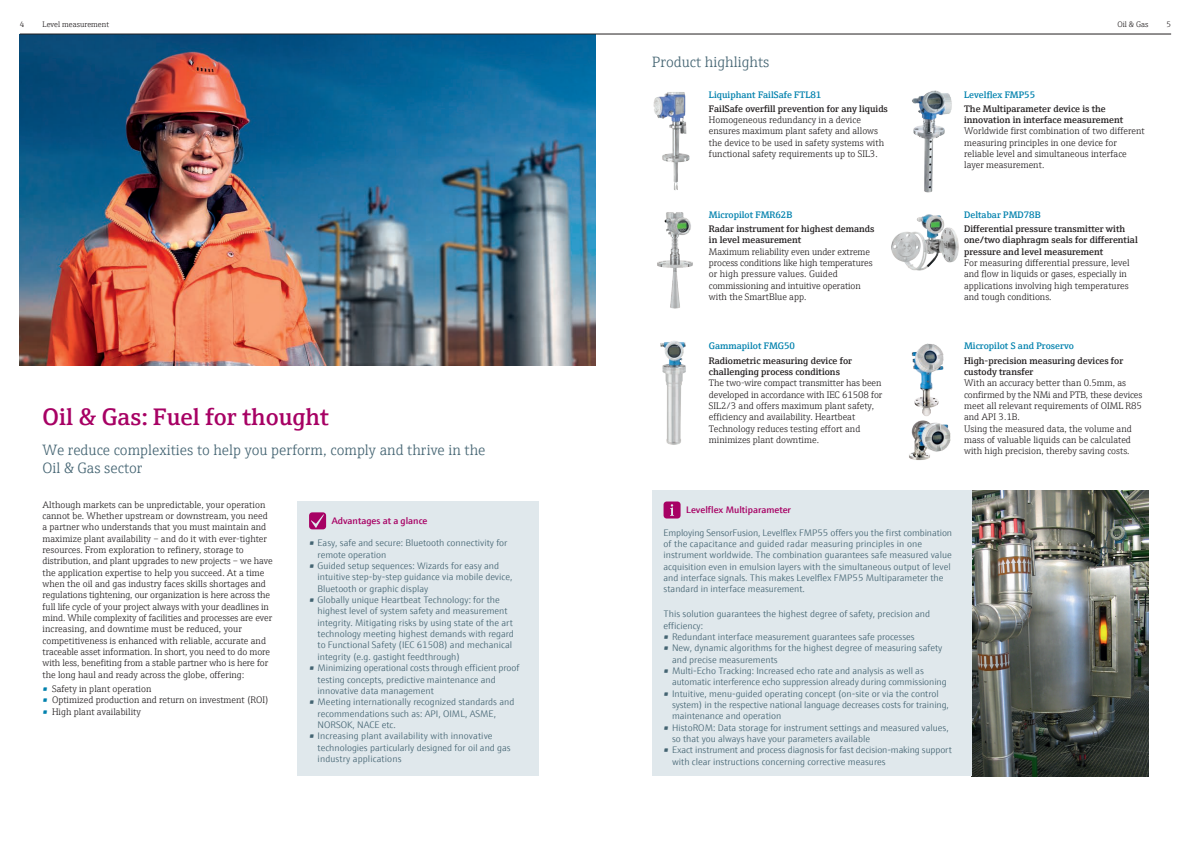
<style>
.page{position:relative;width:1191px;height:842px;background:#fff}
.page>*{position:absolute;margin:0;border:0;box-sizing:border-box;transform-origin:0 0}
.t1{font:600 24px "E+H Serif";color:#a70164}
.t2{font:300 15px/18px "E+H Serif";color:#446472}
.t3{font:300 9.5px/11.3px "E+H Serif";color:#231f20}
.t4{font:300 9.5px/11.3px "E+H Sans";color:#446472}
.t5{font:600 9.5px/11.3px "E+H Serif";color:#231f20}
.t6{font:600 9.5px "E+H Serif";color:#0081ad}
.t7{font:600 9.5px "E+H Sans";color:#a70164}
.t8{font:300 8px "E+H Serif";color:#231f20}
.s1{font-weight:600;color:#0081ad}
</style>
<div class="page">
<img style="left:971px;top:490px;width:177px;height:286px">
<img style="left:911px;top:343px;width:33px;height:73px">
<img style="left:909px;top:420px;width:42px;height:40px">
<img style="left:20px;top:35px;width:575px;height:331px">
<hr style="left:20px;top:34px;width:1151px;height:1px;background:#231f20">
<img style="left:912px;top:91px;width:40px;height:102px">
<img style="left:653px;top:92px;width:37px;height:98px">
<div style="left:298px;top:501px;width:241px;height:275px;background:#e0e8ec"></div>
<svg style="left:309px;top:512px;width:17px;height:17px"></svg>
<div style="left:652px;top:490px;width:319px;height:286px;background:#e0e8ec"></div>
<svg style="left:663px;top:501px;width:17px;height:17px"></svg>
<img style="left:891px;top:214px;width:68px;height:57px">
<img style="left:660px;top:341px;width:26px;height:104px">
<img style="left:657px;top:212px;width:36px;height:97px">
<p class="t8" style="left:20px;top:18px;width:6px">4</p>
<p class="t8" style="left:43px;top:18px;width:68px">Level measurement</p>
<p class="t8" style="left:1117px;top:18px;width:33px">Oil &amp; Gas</p>
<p class="t8" style="left:1166px;top:18px;width:6px">5</p>
<h1 class="t1" style="left:43px;top:398px;width:288px">Oil &amp; Gas: Fuel for thought</h1>
<h2 class="t2" style="left:43px;top:439px;width:444px">We reduce complexities to help you perform, comply and thrive in the<br>Oil &amp; Gas sector</h2>
<p class="t3" style="left:43px;top:498px;width:232px">Although markets can be unpredictable, your operation cannot be. Whether upstream or downstream, you need a partner who understands that you must maintain and maximize plant availability – and do it with ever-tighter resources. From exploration to refinery, storage to distribution, and plant upgrades to new projects – we have the application expertise to help you succeed. At a time when the oil and gas industry faces skills shortages and regulations tightening, our organization is here across the full life cycle of your project always with your deadlines in mind. While complexity of facilities and processes are ever increasing, and downtime must be reduced, your competitiveness is enhanced with reliable, accurate and traceable asset information. In short, you need to do more with less, benefiting from a stable partner who is here for the long haul and ready across the globe, offering:</p>
<p class="t3" style="left:43px;top:682px;width:110px"><span class="s1">•</span> Safety in plant operation</p>
<p class="t3" style="left:43px;top:694px;width:227px"><span class="s1">•</span> Optimized production and return on investment (ROI)</p>
<p class="t3" style="left:43px;top:705px;width:100px"><span class="s1">•</span> High plant availability</p>
<p class="t7" style="left:332px;top:513px;width:97px">Advantages at a glance</p>
<p class="t4" style="left:317px;top:537px;width:191px;text-indent:-9px">• Easy, safe and secure: Bluetooth connectivity for remote operation</p>
<p class="t4" style="left:317px;top:559px;width:196px;text-indent:-9px">• Guided setup sequences: Wizards for easy and intuitive step-by-step guidance via mobile device,<br>Bluetooth or graphic display</p>
<p class="t4" style="left:317px;top:593px;width:198px;text-indent:-9px">• Globally unique Heartbeat Technology: for the highest level of system safety and measurement integrity. Mitigating risks by using state of the art technology meeting highest demands with regard to Functional Safety (IEC 61508) and mechanical integrity (e.g. gastight feedthrough)</p>
<p class="t4" style="left:317px;top:662px;width:203px;text-indent:-9px">• Minimizing operational costs through efficient proof testing concepts, predictive maintenance and innovative data management</p>
<p class="t4" style="left:317px;top:696px;width:198px;text-indent:-9px">• Meeting internationally recognized standards and recommendations such as: API, OIML, ASME,<br>NORSOK, NACE etc.</p>
<p class="t4" style="left:317px;top:730px;width:194px;text-indent:-9px">• Increasing plant availability with innovative technologies particularly designed for oil and gas industry applications</p>
<h2 class="t2" style="left:652px;top:52px;width:119px">Product highlights</h2>
<p class="t6" style="left:709px;top:87px;width:114px">Liquiphant FailSafe FTL81</p>
<p class="t5" style="left:709px;top:102px;width:180px">FailSafe overfill prevention for any liquids</p>
<p class="t3" style="left:709px;top:114px;width:177px">Homogeneous redundancy in a device ensures maximum plant safety and allows the device to be used in safety systems with functional safety requirements up to SIL3.</p>
<p class="t6" style="left:709px;top:207px;width:85px">Micropilot FMR62B</p>
<p class="t5" style="left:709px;top:222px;width:167px">Radar instrument for highest demands in level measurement</p>
<p class="t3" style="left:709px;top:245px;width:165px">Maximum reliability even under extreme process conditions like high temperatures or high pressure values. Guided commissioning and intuitive operation with the SmartBlue app.</p>
<p class="t6" style="left:709px;top:339px;width:88px">Gammapilot FMG50</p>
<p class="t5" style="left:709px;top:354px;width:145px">Radiometric measuring device for challenging process conditions</p>
<p class="t3" style="left:709px;top:377px;width:175px">The two-wire compact transmitter has been developed in accordance with IEC 61508 for SIL2/3 and offers maximum plant safety, efficiency and availability. Heartbeat Technology reduces testing effort and minimizes plant downtime.</p>
<p class="t6" style="left:964px;top:87px;width:73px">Levelflex FMP55</p>
<p class="t5" style="left:964px;top:102px;width:160px">The Multiparameter device is the innovation in interface measurement</p>
<p class="t3" style="left:964px;top:125px;width:182px">Worldwide first combination of two different measuring principles in one device for reliable level and simultaneous interface layer measurement.</p>
<p class="t6" style="left:964px;top:207px;width:78px">Deltabar PMD78B</p>
<p class="t5" style="left:964px;top:222px;width:175px">Differential pressure transmitter with one/two diaphragm seals for differential pressure and level measurement</p>
<p class="t3" style="left:964px;top:256px;width:167px">For measuring differential pressure, level and flow in liquids or gases, especially in applications involving high temperatures and tough conditions.</p>
<p class="t6" style="left:964px;top:339px;width:111px">Micropilot S and Proservo</p>
<p class="t5" style="left:964px;top:354px;width:161px">High-precision measuring devices for custody transfer</p>
<p class="t3" style="left:964px;top:377px;width:180px">With an accuracy better than 0.5mm, as confirmed by the NMi and PTB, these devices meet all relevant requirements of OIML R85 and API 3.1B.<br>Using the measured data, the volume and mass of valuable liquids can be calculated with high precision, thereby saving costs.</p>
<p class="t7" style="left:686px;top:502px;width:106px">Levelflex Multiparameter</p>
<p class="t4" style="left:663px;top:526px;width:290px">Employing SensorFusion, Levelflex FMP55 offers you the first combination of the capacitance and guided radar measuring principles in one instrument worldwide. The combination guarantees safe measured value acquisition even in emulsion layers with the simultaneous output of level and interface signals. This makes Levelflex FMP55 Multiparameter the standard in interface measurement.</p>
<p class="t4" style="left:663px;top:608px;width:268px">This solution guarantees the highest degree of safety, precision and efficiency:</p>
<p class="t4" style="left:663px;top:630px;width:253px">• Redundant interface measurement guarantees safe processes</p>
<p class="t4" style="left:672px;top:642px;width:272px;text-indent:-9px">• New, dynamic algorithms for the highest degree of measuring safety and precise measurements</p>
<p class="t4" style="left:672px;top:664px;width:276px;text-indent:-9px">• Multi-Echo Tracking: Increased echo rate and analysis as well as automatic interference echo suppression already during commissioning</p>
<p class="t4" style="left:672px;top:687px;width:278px;text-indent:-9px">• Intuitive, menu-guided operating concept (on-site or via the control system) in the respective national language decreases costs for training, maintenance and operation</p>
<p class="t4" style="left:672px;top:721px;width:278px;text-indent:-9px">• HistoROM: Data storage for instrument settings and measured values, so that you always have your parameters available</p>
<p class="t4" style="left:672px;top:744px;width:281px;text-indent:-9px">• Exact instrument and process diagnosis for fast decision-making support with clear instructions concerning corrective measures</p>
</div>
